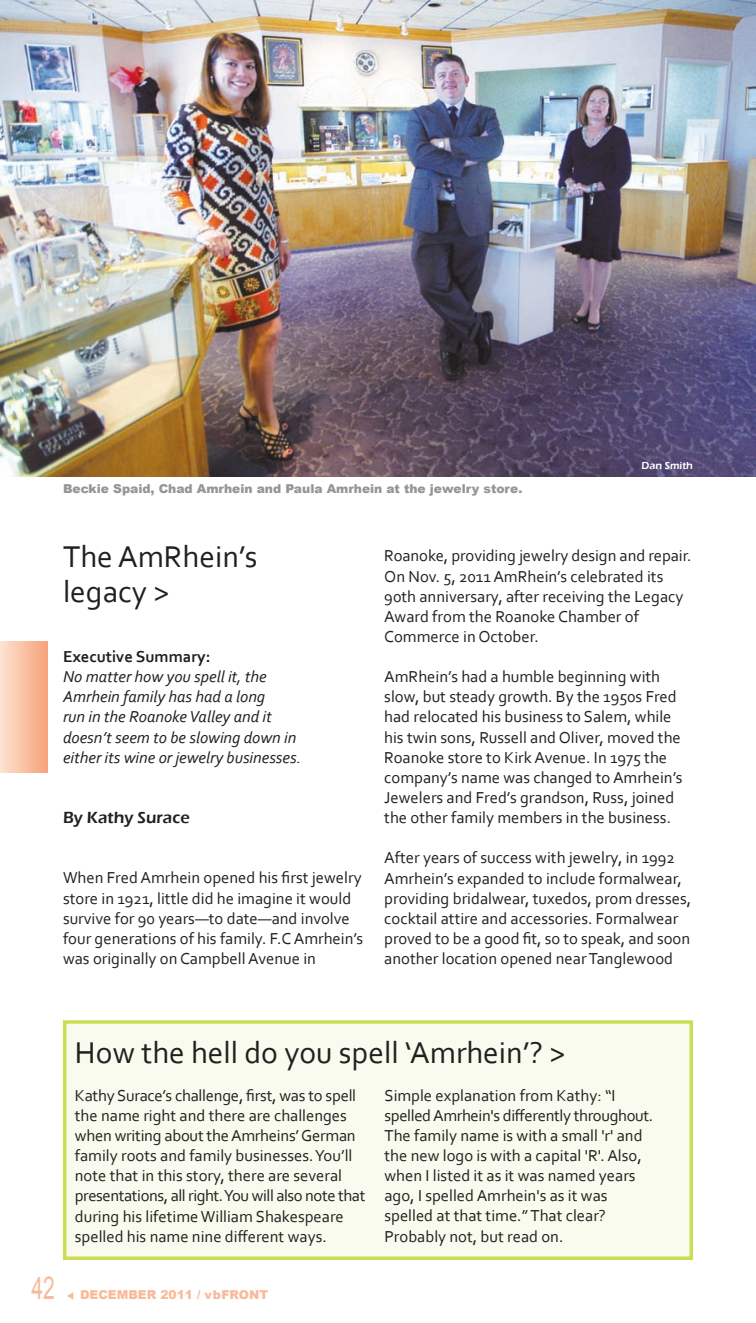
<style>
.page{position:relative;width:756px;height:1323px;background:#fff}
.page>*{position:absolute;margin:0;border:0;box-sizing:border-box;transform-origin:0 0}
.t1{font:31.5px/35px "Corbel";color:#231f20}
.t2{font:31.5px "Arial";color:#f8ba99;scale:.67 1}
.t3{font:16.62px/20.1px "Corbel";color:#231f20}
.t4{font:italic 16.62px/20.1px "Corbel";color:#231f20}
.t5{font:700 16.62px "Corbel";color:#231f20}
.t6{font:600 16.62px "Eras ITC";color:#231f20}
.t7{font:900 12.25px "Arial";color:#939598}
.t8{font:900 12.25px "Arial";color:#f8ba99}
.t9{font:600 10.5px "Eras ITC";color:#fff}
</style>
<div class="page">
<div style="left:0;top:641px;width:47px;height:132px;background:linear-gradient(to right,#fde3d2,#f6a47a)"></div>
<img style="left:0;top:0;width:756px;height:476px">
<div style="left:66px;top:1024px;width:624px;height:233px;background:#f8fbed"></div>
<div style="left:63px;top:1020px;width:630px;height:240px;border:4px solid #cddd53"></div>
<p class="t7" style="left:63px;top:479px;width:461px">Beckie Spaid, Chad Amrhein and Paula Amrhein at the jewelry store.</p>
<p class="t9" style="left:642px;top:460px;width:53px">Dan Smith</p>
<h1 class="t1" style="left:63px;top:541px;width:196px">The AmRhein’s legacy &gt;</h1>
<p class="t5" style="left:63px;top:650px;width:149px">Executive Summary:</p>
<p class="t4" style="left:63px;top:668px;width:240px">No matter how you spell it, the<br>Amrhein family has had a long<br>run in the Roanoke Valley and it doesn’t seem to be slowing down in either its wine or jewelry businesses.</p>
<p class="t6" style="left:63px;top:808px;width:128px">By Kathy Surace</p>
<p class="t3" style="left:63px;top:869px;width:302px">When Fred Amrhein opened his first jewelry store in 1921, little did he imagine it would survive for 90 years—to date—and involve four generations of his family. F.C Amrhein’s was originally on Campbell Avenue in</p>
<p class="t3" style="left:384px;top:547px;width:309px">Roanoke, providing jewelry design and repair.<br>On Nov. 5, 2011 AmRhein’s celebrated its 90th anniversary, after receiving the Legacy Award from the Roanoke Chamber of Commerce in October.</p>
<p class="t3" style="left:384px;top:668px;width:300px">AmRhein’s had a humble beginning with slow, but steady growth. By the 1950s Fred had relocated his business to Salem, while his twin sons, Russell and Oliver, moved the Roanoke store to Kirk Avenue. In 1975 the company’s name was changed to Amrhein’s Jewelers and Fred’s grandson, Russ, joined the other family members in the business.</p>
<p class="t3" style="left:384px;top:849px;width:308px">After years of success with jewelry, in 1992<br>Amrhein’s expanded to include formalwear, providing bridalwear, tuxedos, prom dresses, cocktail attire and accessories. Formalwear proved to be a good fit, so to speak, and soon another location opened near Tanglewood</p>
<h1 class="t2" style="left:32px;top:1270px;width:36px">42</h1>
<h1 class="t1" style="left:75px;top:1038px;width:492px">How the hell do you spell ‘Amrhein’? &gt;</h1>
<p class="t3" style="left:75px;top:1087px;width:292px">Kathy Surace’s challenge, first, was to spell the name right and there are challenges when writing about the Amrheins’ German family roots and family businesses. You’ll note that in this story, there are several presentations, all right. You will also note that during his lifetime William Shakespeare spelled his name nine different ways.</p>
<p class="t3" style="left:384px;top:1087px;width:270px">Simple explanation from Kathy: “I spelled Amrhein's differently throughout.<br>The family name is with a small 'r' and the new logo is with a capital 'R'. Also, when I listed it as it was named years ago, I spelled Amrhein's as it was spelled at that time.” That clear?<br>Probably not, but read on.</p>
<p class="t8" style="left:67px;top:1285px;width:203px">▼ DECEMBER 2011 / vbFRONT</p>
</div>
